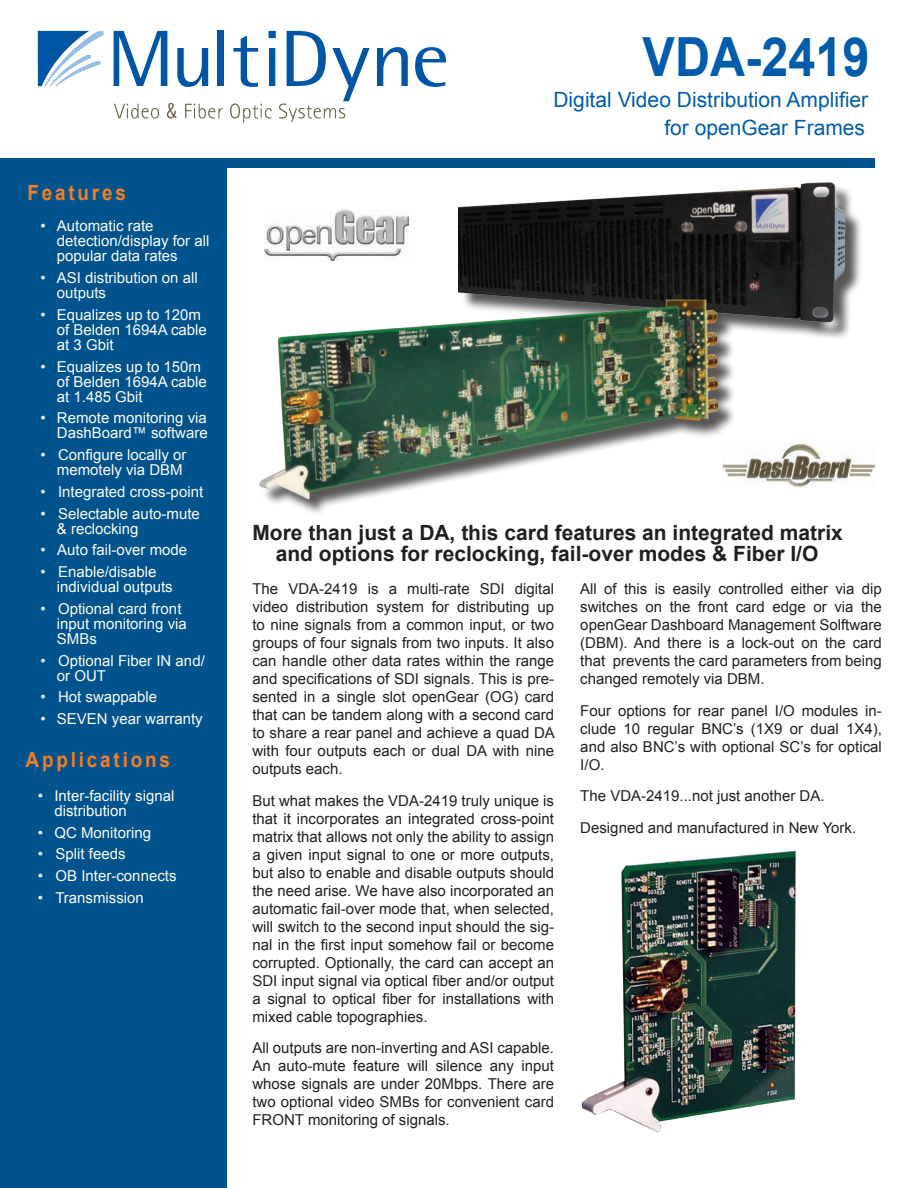
<style>
.page{position:relative;width:918px;height:1188px;background:#fff}
.page>*{position:absolute;margin:0;border:0;box-sizing:border-box;transform-origin:0 0}
.t1{font:700 54px "Arial";color:#015dab;scale:.9 1}
.t2{font:700 21px/21px "Arial";color:#231f20;text-align:center}
.t3{font:21px/27.8px "Arial";color:#015dab;text-align:right}
.t4{font:700 21px "Arial";letter-spacing:.15em;color:#f47d25;scale:.9 1}
.t5{font:15px/18px "Arial";color:#231f20;text-align:justify}
.t6{font:15px/15px "Arial";color:#fefdfb}
</style>
<div class="page">
<div style="left:0;top:158px;width:226px;height:1030px;background:#00538d"></div>
<svg style="left:38px;top:30px;width:408px;height:93px"></svg>
<div style="left:226px;top:158px;width:649px;height:10px;background:#00538d"></div>
<div style="left:461px;top:184px;width:402px;height:157px;background:#231f20;opacity:.75"></div>
<img style="left:459px;top:182px;width:395px;height:142px">
<img style="left:265px;top:209px;width:144px;height:52px">
<img style="left:735px;top:443px;width:141px;height:45px">
<div style="left:261px;top:302px;width:474px;height:214px;background:#231f20;opacity:.75"></div>
<img style="left:259px;top:299px;width:465px;height:200px">
<img style="left:581px;top:851px;width:215px;height:282px">
<h2 class="t4" style="left:27px;top:179px;width:111px">Features</h2>
<p class="t6" style="left:57px;top:219px;width:154px;text-indent:-17px">• Automatic rate detection/display for all popular data rates</p>
<p class="t6" style="left:57px;top:271px;width:142px;text-indent:-17px">• ASI distribution on all outputs</p>
<p class="t6" style="left:57px;top:307px;width:152px;text-indent:-17px">• Equalizes up to 120m of Belden 1694A cable at 3 Gbit</p>
<p class="t6" style="left:57px;top:359px;width:152px;text-indent:-17px">• Equalizes up to 150m of Belden 1694A cable at 1.485 Gbit</p>
<p class="t6" style="left:40px;top:411px;width:169px;text-align:right">• Remote monitoring via<br>DashBoard™ software</p>
<p class="t6" style="left:40px;top:448px;width:148px;text-align:right">• Configure locally or memotely via DBM</p>
<p class="t6" style="left:40px;top:484px;width:164px">• Integrated cross-point</p>
<p class="t6" style="left:57px;top:506px;width:144px;text-indent:-17px">• Selectable auto-mute &amp; reclocking</p>
<p class="t6" style="left:40px;top:543px;width:148px">• Auto fail-over mode</p>
<p class="t6" style="left:57px;top:565px;width:117px;text-indent:-17px">• Enable/disable individual outputs</p>
<p class="t6" style="left:57px;top:601px;width:132px;text-indent:-17px">• Optional card front input monitoring via<br>SMBs</p>
<p class="t6" style="left:57px;top:653px;width:149px;text-indent:-17px">• Optional Fiber IN and/ or OUT</p>
<p class="t6" style="left:40px;top:690px;width:118px">• Hot swappable</p>
<p class="t6" style="left:40px;top:712px;width:164px">• SEVEN year warranty</p>
<h2 class="t4" style="left:26px;top:746px;width:162px">Applications</h2>
<p class="t6" style="left:54px;top:788px;width:122px;text-indent:-16px">• Inter-facility signal distribution</p>
<p class="t6" style="left:38px;top:825px;width:115px">• QC Monitoring</p>
<p class="t6" style="left:38px;top:847px;width:89px">• Split feeds</p>
<p class="t6" style="left:38px;top:868px;width:140px">• OB Inter-connects</p>
<p class="t6" style="left:38px;top:890px;width:108px">• Transmission</p>
<h1 class="t1" style="left:643px;top:22px;width:254px">VDA-2419</h1>
<h2 class="t3" style="left:554px;top:86px;width:316px">Digital Video Distribution Amplifier for openGear Frames</h2>
<h2 class="t2" style="left:252px;top:522px;width:592px">More than just a DA, this card features an integrated matrix and options for reclocking, fail-over modes &amp; Fiber I/O</h2>
<p class="t5" style="left:252px;top:580px;width:304px">The VDA-2419 is a multi-rate SDI digital video distribution system for distributing up to nine signals from a common input, or two groups of four signals from two inputs. It also can handle other data rates within the range and specifications of SDI signals. This is pre&shy;sented in a single slot openGear (OG) card that can be tandem along with a second card to share a rear panel and achieve a quad DA with four outputs each or dual DA with nine outputs each.</p>
<p class="t5" style="left:252px;top:792px;width:303px">But what makes the VDA-2419 truly unique is that it incorporates an integrated cross-point matrix that allows not only the ability to assign a given input signal to one or more outputs, but also to enable and disable outputs should the need arise. We have also incorporated an automatic fail-over mode that, when selected, will switch to the second input should the sig&shy;nal in the first input somehow fail or become corrupted. Optionally, the card can accept an SDI input signal via optical fiber and/or output a signal to optical fiber for installations with mixed cable topographies.</p>
<p class="t5" style="left:252px;top:1039px;width:303px">All outputs are non-inverting and ASI capable.<br>An auto-mute feature will silence any input whose signals are under 20Mbps. There are two optional video SMBs for convenient card FRONT monitoring of signals.</p>
<p class="t5" style="left:580px;top:580px;width:303px">All of this is easily controlled either via dip switches on the front card edge or via the openGear Dashboard Management Solftware (DBM). And there is a lock-out on the card that prevents the card parameters from being changed remotely via DBM.</p>
<p class="t5" style="left:580px;top:702px;width:303px">Four options for rear panel I/O modules in&shy;clude 10 regular BNC’s (1X9 or dual 1X4), and also BNC’s with optional SC’s for optical I/O.</p>
<p class="t5" style="left:580px;top:780px;width:277px;line-height:31.5px">The VDA-2419...not just another DA.<br>Designed and manufactured in New York.</p>
</div>
